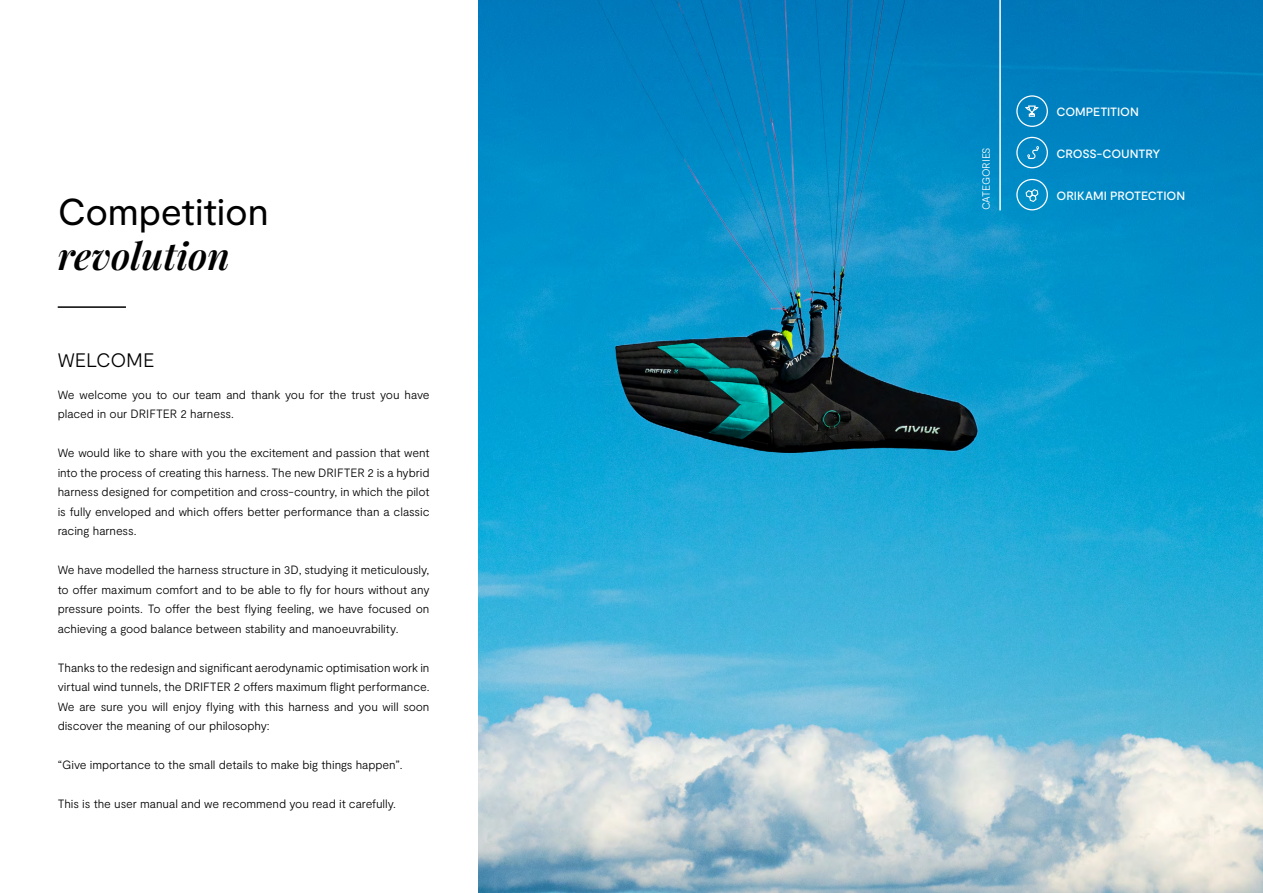
<style>
.page{position:relative;width:1263px;height:893px;background:#fff}
.page>*{position:absolute;margin:0;border:0;box-sizing:border-box;transform-origin:0 0}
.t1{font:37.5px "Moderat";letter-spacing:-.005em;color:#000}
.t2{font:italic 600 37.5px "Playfair Display";color:#000}
.t3{font:300 19.5px "Moderat";letter-spacing:-.005em;color:#000}
.t4{font:300 12px/19.5px "Moderat";letter-spacing:-.01em;color:#000;text-align:justify}
.t5{font:500 12px "Moderat";letter-spacing:-.01em;color:#fff}
.t6{font:300 10.5px "Moderat";letter-spacing:-.015em;color:#fff}
</style>
<div class="page">
<img style="left:478px;top:0;width:785px;height:893px">
<hr style="left:999px;top:0;width:2px;height:210px;background:#fff">
<div style="left:1016px;top:137px;width:32px;height:31px;border:1px solid #fff;border-radius:50%"></div>
<svg style="left:1027px;top:146px;width:12px;height:13px"></svg>
<div style="left:1016px;top:95px;width:32px;height:32px;border:1px solid #fff;border-radius:50%"></div>
<svg style="left:1025px;top:105px;width:14px;height:12px"></svg>
<div style="left:1016px;top:179px;width:32px;height:31px;border:1px solid #fff;border-radius:50%"></div>
<svg style="left:1025px;top:189px;width:13px;height:13px"></svg>
<hr style="left:58px;top:306px;width:68px;height:2px;background:#000">
<h1 class="t1" style="left:58px;top:190px;width:213px">Competition</h1>
<h1 class="t2" style="left:58px;top:226px;width:174px">revolution</h1>
<h2 class="t3" style="left:58px;top:349px;width:98px">WELCOME</h2>
<p class="t4" style="left:58px;top:385px;width:373px">We welcome you to our team and thank you for the trust you have placed in our DRIFTER 2 harness.</p>
<p class="t4" style="left:58px;top:443px;width:373px">We would like to share with you the excitement and passion that went into the process of creating this harness. The new DRIFTER 2 is a hybrid harness designed for competition and cross-country, in which the pilot is fully enveloped and which offers better performance than a classic racing harness.</p>
<p class="t4" style="left:58px;top:560px;width:373px">We have modelled the harness structure in 3D, studying it meticulously, to offer maximum comfort and to be able to fly for hours without any pressure points. To offer the best flying feeling, we have focused on achieving a good balance between stability and manoeuvrability.</p>
<p class="t4" style="left:58px;top:658px;width:373px">Thanks to the redesign and significant aerodynamic optimisation work in virtual wind tunnels, the DRIFTER 2 offers maximum flight performance.<br>We are sure you will enjoy flying with this harness and you will soon discover the meaning of our philosophy:</p>
<p class="t4" style="left:58px;top:755px;width:346px">“Give importance to the small details to make big things happen”.</p>
<p class="t4" style="left:58px;top:794px;width:340px">This is the user manual and we recommend you read it carefully.</p>
<p class="t5" style="left:1056px;top:105px;width:84px">COMPETITION</p>
<p class="t6" style="left:980px;top:210px;width:65px;rotate:-90deg">CATEGORIES</p>
<p class="t5" style="left:1056px;top:147px;width:105px">CROSS-COUNTRY</p>
<p class="t5" style="left:1056px;top:189px;width:130px">ORIKAMI PROTECTION</p>
</div>
